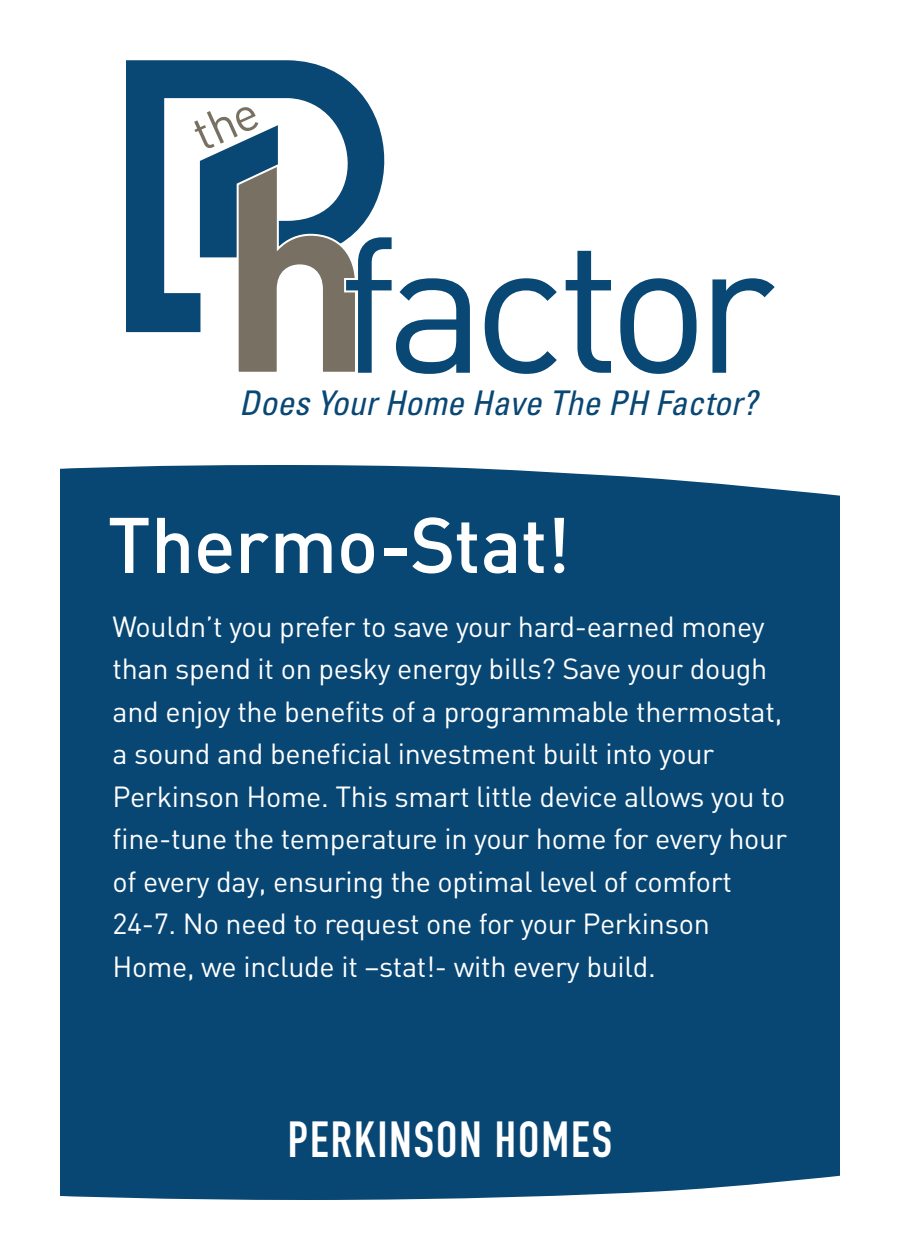
<style>
.page{position:relative;width:900px;height:1260px;background:#fff}
.page>*{position:absolute;margin:0;border:0;box-sizing:border-box;transform-origin:0 0}
.t1{font:77.5px "DIN Medium Alternate";letter-spacing:-.01em;color:#fff}
.t2{font:50px "DIN Engschrift Std";letter-spacing:.04em;color:#fff}
.t3{font:italic condensed 34px "Univers LT Std";color:#094774}
.t4{font:28.75px/42.5px "DIN";letter-spacing:-.01em;color:#fff}
</style>
<div class="page">
<svg style="left:126px;top:60px;width:259px;height:272px;fill:#094774"></svg>
<svg style="left:236px;top:162px;width:234px;height:212px"></svg>
<svg style="left:485px;top:278px;width:72px;height:96px"></svg>
<svg style="left:566px;top:251px;width:45px;height:122px"></svg>
<svg style="left:620px;top:278px;width:77px;height:96px"></svg>
<svg style="left:712px;top:278px;width:63px;height:95px"></svg>
<div style="left:60px;top:465px;width:780px;height:735px;background:#084774"></div>
<svg style="left:191px;top:104px;width:69px;height:47px"></svg>
<p class="t3" style="left:239px;top:381px;width:520px">Does Your Home Have The PH Factor?</p>
<p class="t1" style="left:108px;top:493px;width:465px">Thermo-Stat!</p>
<p class="t4" style="left:112px;top:606px;width:676px">Wouldn’t you prefer to save your hard-earned money than spend it on pesky energy bills? Save your dough and enjoy the benefits of a programmable thermostat, a sound and beneficial investment built into your Perkinson Home. This smart little device allows you to fine-tune the temperature in your home for every hour of every day, ensuring the optimal level of comfort 24-7. No need to request one for your Perkinson Home, we include it –stat!- with every build.</p>
<p class="t2" style="left:288px;top:1110px;width:326px">PERKINSON HOMES</p>
</div>
